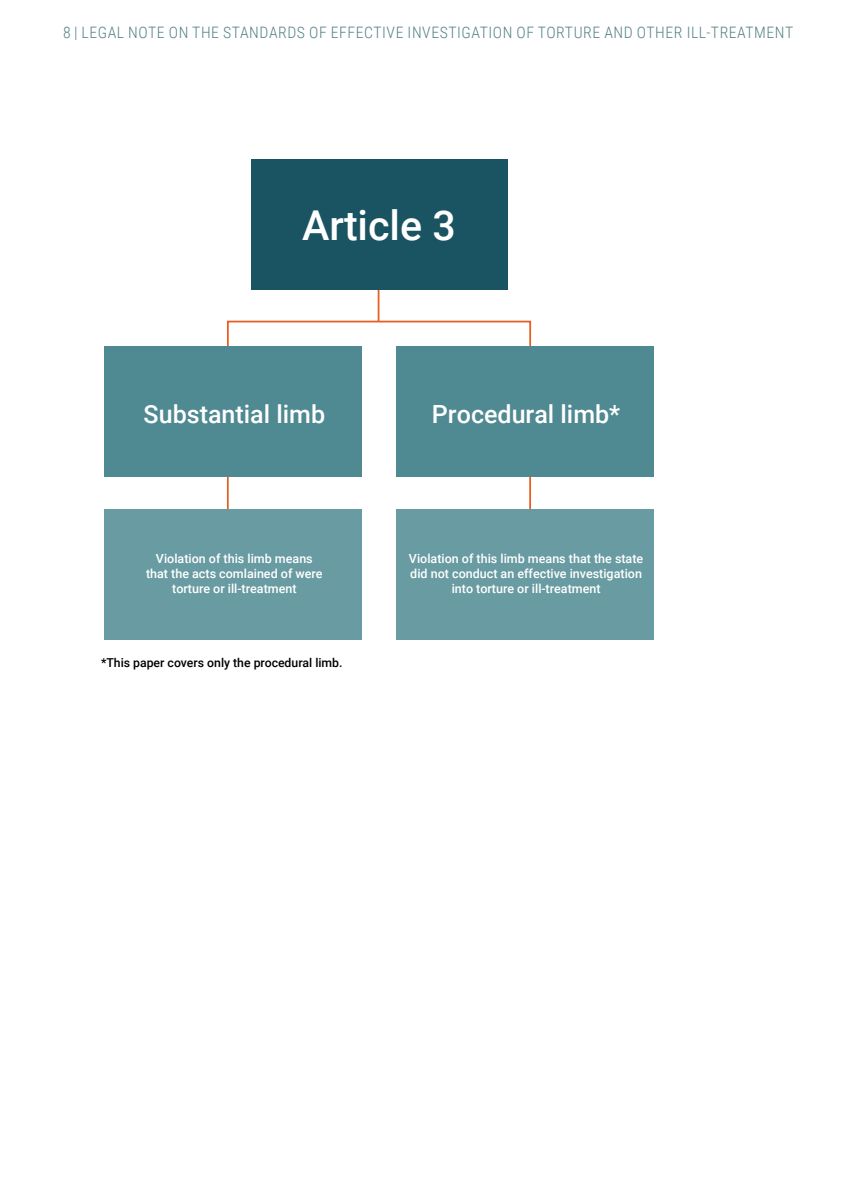
<style>
.page{position:relative;width:844px;height:1191px;background:#fff}
.page>*{position:absolute;margin:0;border:0;box-sizing:border-box;transform-origin:0 0}
.t1{font:500 41.12px "Roboto";color:#fff}
.t2{font:500 25.03px "Roboto";color:#fff}
.t3{font:300 15.75px "Roboto Condensed";letter-spacing:.035em;color:#558285}
.t4{font:500 12.42px/15px "Roboto";color:#fff;text-align:center}
.Figure_Text{font:500 12.25px "Roboto";color:#000}
</style>
<div class="page">
<hr style="left:377px;top:285px;width:2px;height:36px;background:#e85f24">
<hr style="left:529px;top:472px;width:2px;height:37px;background:#e85f24">
<hr style="left:227px;top:472px;width:2px;height:37px;background:#e85f24">
<div style="left:227px;top:321px;width:304px;height:27px;border:2px solid #e85f24"></div>
<div style="left:250px;top:160px;width:257px;height:130px;background:#1a5361"></div>
<div style="left:396px;top:346px;width:258px;height:131px;background:#4f8992"></div>
<div style="left:396px;top:509px;width:258px;height:130px;background:#699ba2"></div>
<div style="left:104px;top:346px;width:257px;height:131px;background:#4f8992"></div>
<div style="left:104px;top:509px;width:257px;height:130px;background:#699ba2"></div>
<p class="t3" style="left:63px;top:22px;width:731px">8 | LEGAL NOTE ON THE STANDARDS OF EFFECTIVE INVESTIGATION OF TORTURE AND OTHER ILL-TREATMENT</p>
<p class="t1" style="left:302px;top:196px;width:155px">Article 3</p>
<p class="t2" style="left:144px;top:397px;width:183px">Substantial limb</p>
<p class="t2" style="left:432px;top:397px;width:190px">Procedural limb*</p>
<p class="t4" style="left:146px;top:550px;width:178px">Violation of this limb means that the acts comlained of were torture or ill-treatment</p>
<p class="Figure_Text" style="left:101px;top:654px;width:243px">*This paper covers only the procedural limb.</p>
<p class="t4" style="left:409px;top:550px;width:236px">Violation of this limb means that the state did not conduct an effective investigation into torture or ill-treatment</p>
</div>
